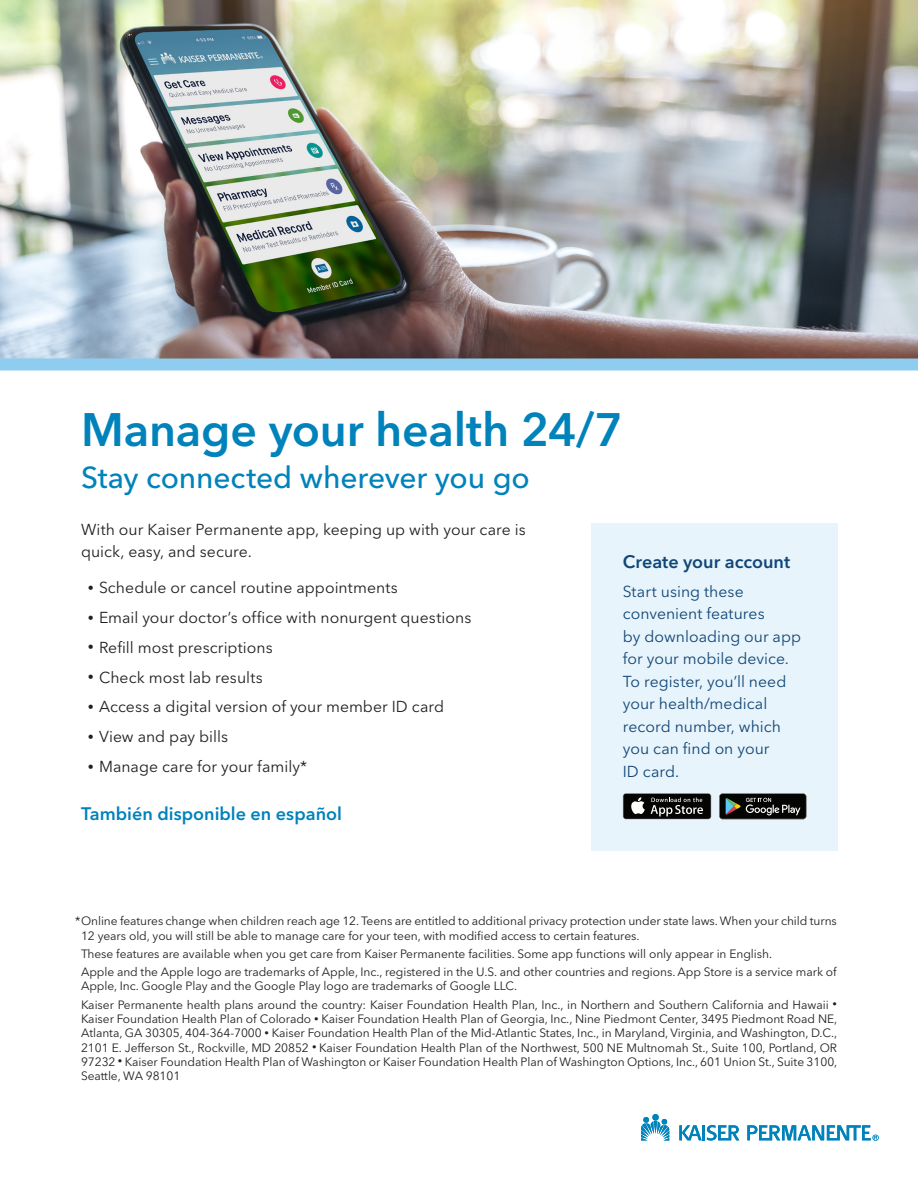
<style>
.page{position:relative;width:918px;height:1188px;background:#fff}
.page>*{position:absolute;margin:0;border:0;box-sizing:border-box;transform-origin:0 0}
.Title_1{font:600 46.5px "Avenir Next LT Pro";letter-spacing:-.005em;color:#0082bb}
.Title_2{font:500 30px "Avenir Next LT Pro";letter-spacing:-.005em;color:#0082bb}
.Subhead_2{font:600 18px "Avenir Next LT Pro";color:#0082bb}
.Subhead_2-2{font:600 18px "Avenir Next LT Pro";color:#114676}
.Body_text{font:15.75px/22.5px "Avenir Next LT Pro";letter-spacing:.005em;color:#231f20}
.Body_text-2{font:15.75px/22.5px "Avenir Next LT Pro";color:#114676}
.t1{font:12px/14.2px "Avenir Next LT Pro";letter-spacing:-.005em;color:#231f20}
.s1{font-size:12px}
.s2{font-size:9px}
</style>
<div class="page">
<img style="left:0;top:0;width:918px;height:358px">
<svg style="left:641px;top:1117px;width:28px;height:24px"></svg>
<div style="left:652px;top:1114px;width:7px;height:7px;background:#0082bb;border-radius:50%"></div>
<svg style="left:679px;top:1125px;width:60px;height:16px"></svg>
<svg style="left:747px;top:1125px;width:132px;height:16px"></svg>
<div style="left:0;top:358px;width:918px;height:12px;background:#8fcdf0"></div>
<div style="left:592px;top:523px;width:246px;height:328px;background:#e8f4fb"></div>
<svg style="left:719px;top:793px;width:88px;height:27px"></svg>
<svg style="left:719px;top:793px;width:87px;height:26px;background:#2c2e2c"></svg>
<div style="left:623px;top:793px;width:88px;height:26px;background:#8e9193;border-radius:3px"></div>
<div style="left:623px;top:794px;width:88px;height:25px;background:#040503;border-radius:3px"></div>
<svg style="left:631px;top:797px;width:14px;height:17px"></svg>
<svg style="left:651px;top:797px;width:52px;height:19px"></svg>
<p class="Title_1" style="left:81px;top:401px;width:544px">Manage your health 24/7</p>
<p class="Title_2" style="left:81px;top:460px;width:450px">Stay connected wherever you go</p>
<p class="Body_text" style="left:81px;top:518px;width:446px">With our Kaiser Permanente app, keeping up with your care is quick, easy, and secure.</p>
<p class="Body_text" style="left:88px;top:577px;width:312px"><span class="s1">•</span> Schedule or cancel routine appointments</p>
<p class="Body_text" style="left:88px;top:606px;width:385px"><span class="s1">•</span> Email your doctor’s office with nonurgent questions</p>
<p class="Body_text" style="left:88px;top:636px;width:186px"><span class="s1">•</span> Refill most prescriptions</p>
<p class="Body_text" style="left:88px;top:666px;width:177px"><span class="s1">•</span> Check most lab results</p>
<p class="Body_text" style="left:88px;top:696px;width:358px"><span class="s1">•</span> Access a digital version of your member ID card</p>
<p class="Body_text" style="left:88px;top:726px;width:142px"><span class="s1">•</span> View and pay bills</p>
<p class="Body_text" style="left:88px;top:755px;width:221px"><span class="s1">•</span> Manage care for your family*</p>
<p class="Subhead_2" style="left:81px;top:803px;width:263px">También disponible en español</p>
<p class="Subhead_2-2" style="left:623px;top:550px;width:169px">Create your account</p>
<p class="Body_text-2" style="left:623px;top:580px;width:180px">Start using these convenient features<br>by downloading our app for your mobile device.<br>To register, you’ll need your health/medical record number, which you can find on your<br>ID card.</p>
<p class="t1" style="left:81px;top:914px;width:757px;text-indent:-6px">*Online features change when children reach age 12. Teens are entitled to additional privacy protection under state laws. When your child turns<br>12 years old, you will still be able to manage care for your teen, with modified access to certain features.</p>
<p class="t1" style="left:81px;top:947px;width:693px">These features are available when you get care from Kaiser Permanente facilities. Some app functions will only appear in English.</p>
<p class="t1" style="left:81px;top:965px;width:757px">Apple and the Apple logo are trademarks of Apple, Inc., registered in the U.S. and other countries and regions. App Store is a service mark of<br>Apple, Inc. Google Play and the Google Play logo are trademarks of Google LLC.</p>
<p class="t1" style="left:81px;top:997px;width:758px;text-align:justify">Kaiser Permanente health plans around the country: Kaiser Foundation Health Plan, Inc., in Northern and Southern California and Hawaii <span class="s2">• </span>Kaiser Foundation Health Plan of Colorado <span class="s2">•</span> Kaiser Foundation Health Plan of Georgia, Inc., Nine Piedmont Center, 3495 Piedmont Road NE, Atlanta, GA 30305, 404-364-7000 <span class="s2">•</span> Kaiser Foundation Health Plan of the Mid-Atlantic States, Inc., in Maryland, Virginia, and Washington, D.C., 2101 E. Jefferson St., Rockville, MD 20852 <span class="s2">•</span> Kaiser Foundation Health Plan of the Northwest, 500 NE Multnomah St., Suite 100, Portland, OR 97232 <span class="s2">•</span> Kaiser Foundation Health Plan of Washington or Kaiser Foundation Health Plan of Washington Options, Inc., 601 Union St., Suite 3100, Seattle, WA 98101</p>
</div>
